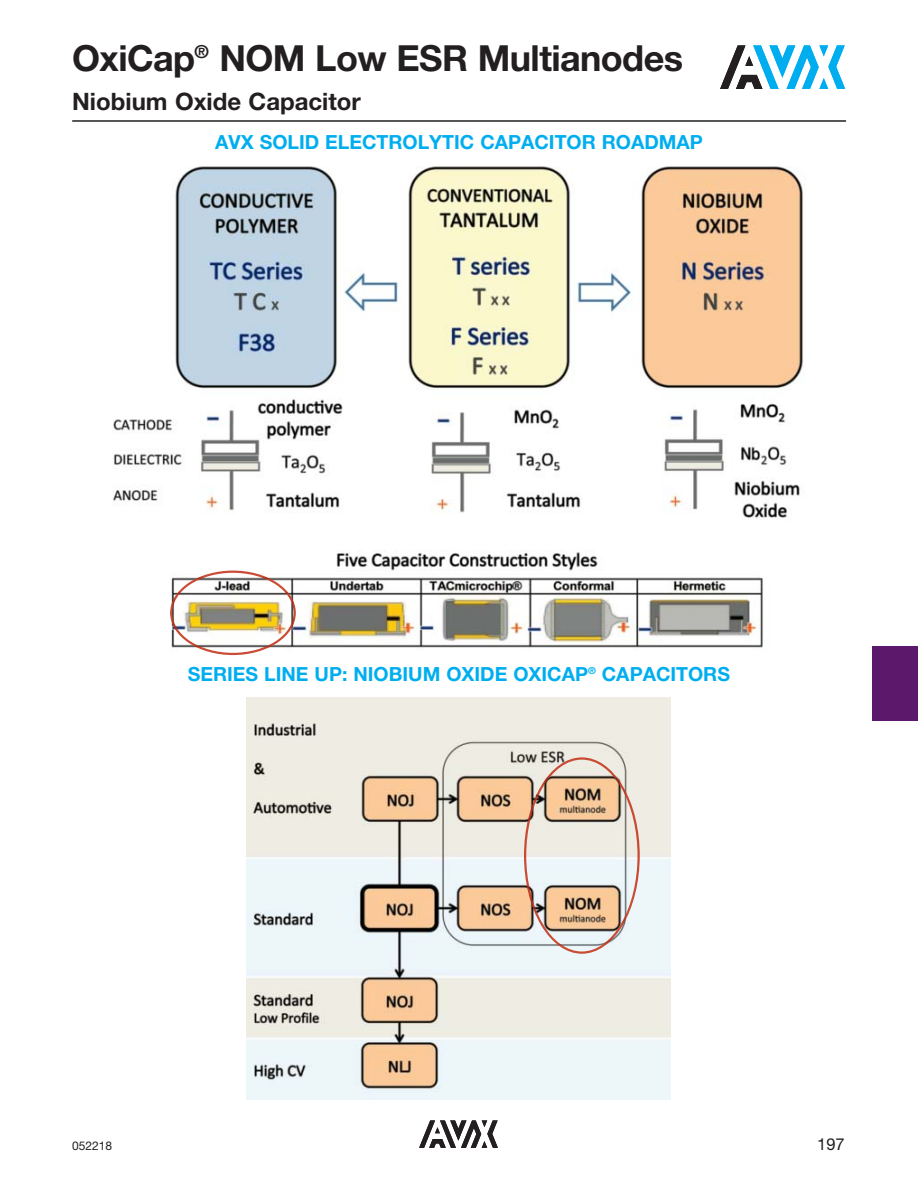
<style>
.page{position:relative;width:918px;height:1188px;background:#fff}
.page>*{position:absolute;margin:0;border:0;box-sizing:border-box;transform-origin:0 0}
.t1{font:700 36px "Helvetica Neue LT Std";letter-spacing:-.015em;color:#231f20}
.t2{font:700 24px "Helvetica Neue LT Std";color:#231f20}
.t3{font:700 19.5px "Helvetica Neue LT Std";color:#00aeef}
.t4{font:16.5px "Helvetica Neue LT Std";color:#231f20}
.t5{font:12px "Helvetica Neue LT Std";color:#231f20}
</style>
<div class="page">
<div style="left:873px;top:646px;width:45px;height:75px;background:#5c186a"></div>
<svg style="left:720px;top:45px;width:125px;height:44px"></svg>
<svg style="left:419px;top:1120px;width:79px;height:28px"></svg>
<hr style="left:72px;top:120px;width:774px;height:2px;background:#231f20">
<img style="left:113px;top:166px;width:692px;height:490px">
<img style="left:247px;top:698px;width:423px;height:401px">
<img style="left:170px;top:571px;width:126px;height:84px">
<img style="left:524px;top:757px;width:116px;height:197px">
<h1 class="t1" style="left:72px;top:45px;width:612px">OxiCap<sup>®</sup> NOM Low ESR Multianodes</h1>
<p class="t2" style="left:72px;top:93px;width:290px">Niobium Oxide Capacitor</p>
<p class="t3" style="left:215px;top:135px;width:489px">AVX SOLID ELECTROLYTIC CAPACITOR ROADMAP</p>
<p class="t3" style="left:188px;top:667px;width:544px">SERIES LINE UP: NIOBIUM OXIDE OXICAP<sup>®</sup> CAPACITORS</p>
<p class="t5" style="left:72px;top:1142px;width:42px">052218</p>
<p class="t4" style="left:817px;top:1139px;width:29px">197</p>
</div>
